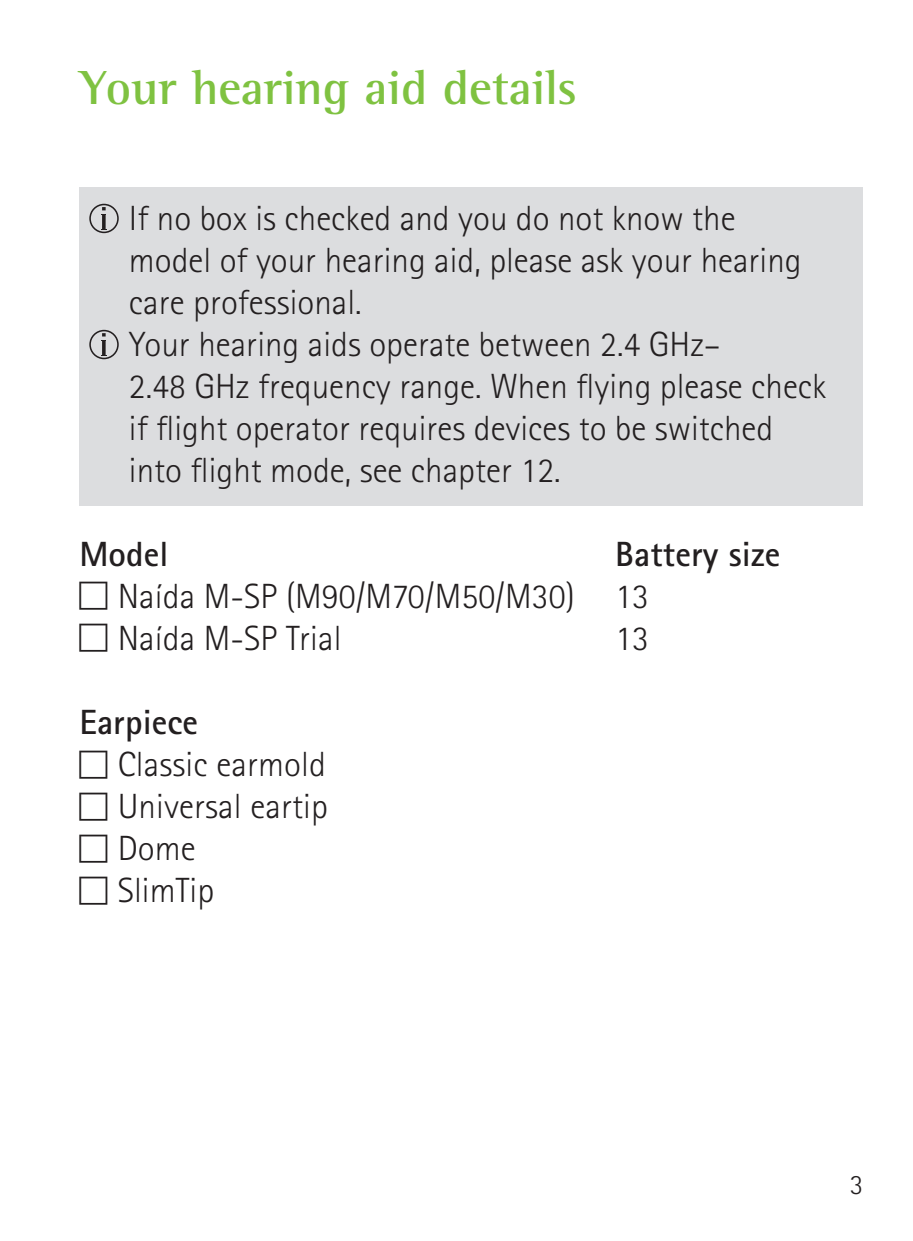
<style>
.page{position:relative;width:913px;height:1241px;background:#fff}
.page>*{position:absolute;margin:0;border:0;box-sizing:border-box;transform-origin:0 0}
.t1{font:700 49px "Rotis Semi Serif Pro";color:#7fc241}
.t2{font:300 35px/42px "Rotis Sans Serif Pro";color:#231f20}
.t3{font:700 35px "Rotis Sans Serif Pro";letter-spacing:.005em;color:#231f20}
.t4{font:300 28px "Rotis Sans Serif Pro";color:#231f20}
</style>
<div class="page">
<div style="left:79px;top:187px;width:784px;height:319px;background:#dcdddf"></div>
<svg style="left:89px;top:204px;width:30px;height:29px"></svg>
<svg style="left:89px;top:330px;width:30px;height:29px"></svg>
<h1 class="t1" style="left:79px;top:57px;width:499px">Your hearing aid details</h1>
<p class="t2" style="left:129px;top:197px;width:699px">If no box is checked and you do not know the model of your hearing aid, please ask your hearing care professional.<br>Your hearing aids operate between 2.4 GHz–<br>2.48 GHz frequency range. When flying please check if flight operator requires devices to be switched into flight mode, see chapter 12.</p>
<p class="t3" style="left:79px;top:531px;width:91px">Model</p>
<p class="t2" style="left:118px;top:575px;width:458px">Naída M-SP (M90/M70/M50/M30)<br>Naída M-SP Trial</p>
<p class="t3" style="left:79px;top:699px;width:120px">Earpiece</p>
<p class="t2" style="left:118px;top:743px;width:212px">Classic earmold<br>Universal eartip<br>Dome<br>SlimTip</p>
<p class="t3" style="left:615px;top:531px;width:167px">Battery size</p>
<p class="t2" style="left:615px;top:575px;width:35px">13<br>13</p>
<p class="t4" style="left:850px;top:1168px;width:15px">3</p>
</div>
